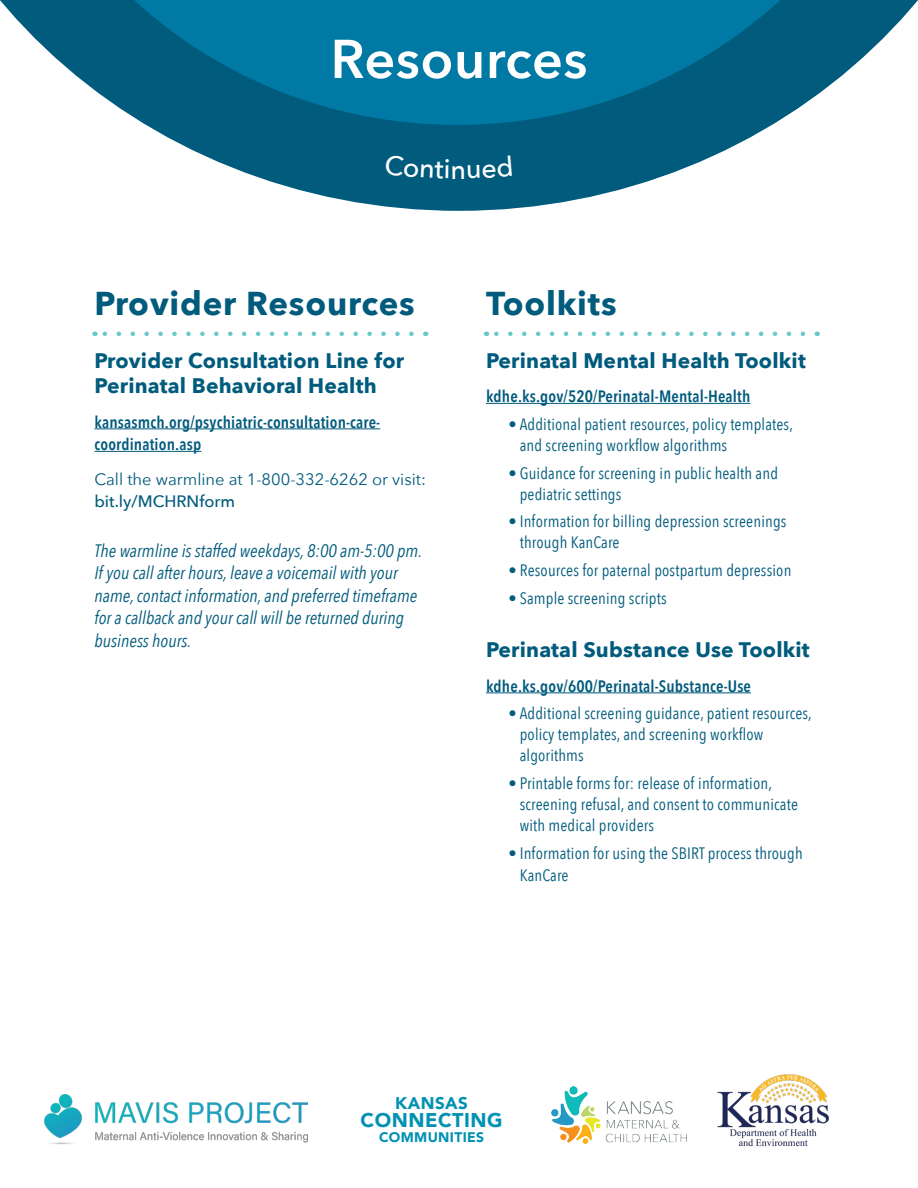
<style>
.page{position:relative;width:918px;height:1188px;background:#fff}
.page>*{position:absolute;margin:0;border:0;box-sizing:border-box;transform-origin:0 0}
.Dates{font:600 54px "Avenir Next";letter-spacing:.01em;color:#fff}
.Section_Head{font:700 33px "Avenir Next";letter-spacing:.025em;color:#005b7c}
.BIt_ly{font:500 27px "Avenir Next";color:#fff}
.SubHead{font:700 21px/25.5px "Avenir Next";letter-spacing:.01em;color:#005b7c}
.t1{font:900 19.8px "Avenir";letter-spacing:.025em;color:#0192b3}
.Footnote{font:italic 18px/22.5px "Avenir Next Condensed";color:#005b7c}
.t2{font:900 16.95px "Avenir";letter-spacing:.025em;color:#0192b3}
.t3{font:16.5px/21px "Avenir Next Condensed";letter-spacing:.01em;color:#005b7c}
.Websites{font:600 16.5px/22.5px "Avenir Next Condensed";letter-spacing:.01em;color:#005b7c}
.Phone{font:16.5px/22.5px "Avenir Next";color:#005b7c}
.t4{font:900 13.95px "Avenir";letter-spacing:.025em;color:#0192b3}
.s1{font-weight:500}
</style>
<div class="page">
<img style="left:44px;top:1094px;width:263px;height:50px">
<img style="left:552px;top:1087px;width:120px;height:56px">
<img style="left:672px;top:1074px;width:157px;height:73px">
<svg style="left:146px;top:125px;width:626px;height:86px;fill:#005b7c"></svg>
<svg style="left:0;top:0;width:918px;height:125px;background:#2380a1"></svg>
<svg style="left:102px;top:332px;width:309px;height:4px"></svg>
<hr style="left:94px;top:428px;width:286px;height:1px;background:#005b7c">
<hr style="left:94px;top:451px;width:107px;height:1px;background:#005b7c">
<svg style="left:494px;top:332px;width:309px;height:4px"></svg>
<hr style="left:486px;top:403px;width:264px;height:1px;background:#005b7c">
<hr style="left:486px;top:692px;width:265px;height:1px;background:#005b7c">
<div style="left:385px;top:155px;width:64px;height:24px;background:#005b7c"></div>
<svg style="left:468px;top:156px;width:44px;height:23px"></svg>
<p class="Dates" style="left:331px;top:13px;width:258px">Resources</p>
<p class="BIt_ly" style="left:450px;top:146px;width:17px">n</p>
<p class="Section_Head" style="left:94px;top:275px;width:322px">Provider Resources</p>
<p class="SubHead" style="left:94px;top:347px;width:311px">Provider Consultation Line for<br>Perinatal Behavioral Health</p>
<p class="Websites" style="left:94px;top:410px;width:287px">kansasmch.org/psychiatric-consultation-care&shy;coordination.asp</p>
<p class="Phone" style="left:94px;top:467px;width:333px">Call the warmline at 1-800-332-6262 or visit: <span class="s1">bit.ly/MCHRNform</span></p>
<p class="Footnote" style="left:94px;top:539px;width:329px">The warmline is staffed weekdays, 8:00 am-5:00 pm.<br>If you call after hours, leave a voicemail with your name, contact information, and preferred timeframe for a callback and your call will be returned during business hours.</p>
<p class="Section_Head" style="left:486px;top:275px;width:132px">Toolkits</p>
<p class="SubHead" style="left:486px;top:347px;width:321px">Perinatal Mental Health Toolkit</p>
<p class="Websites" style="left:486px;top:385px;width:266px">kdhe.ks.gov/520/Perinatal-Mental-Health</p>
<p class="t3" style="left:520px;top:413px;width:275px;text-indent:-11px">• Additional patient resources, policy templates, and screening workflow algorithms</p>
<p class="t3" style="left:520px;top:462px;width:260px;text-indent:-11px">• Guidance for screening in public health and pediatric settings</p>
<p class="t3" style="left:520px;top:510px;width:268px;text-indent:-11px">• Information for billing depression screenings through KanCare</p>
<p class="t3" style="left:508px;top:559px;width:284px">• Resources for paternal postpartum depression</p>
<p class="t3" style="left:508px;top:587px;width:160px">• Sample screening scripts</p>
<p class="SubHead" style="left:486px;top:637px;width:325px">Perinatal Substance Use Toolkit</p>
<p class="Websites" style="left:486px;top:674px;width:267px">kdhe.ks.gov/600/Perinatal-Substance-Use</p>
<p class="t3" style="left:520px;top:702px;width:294px;text-indent:-11px">• Additional screening guidance, patient resources, policy templates, and screening workflow algorithms</p>
<p class="t3" style="left:520px;top:772px;width:280px;text-indent:-11px">• Printable forms for: release of information, screening refusal, and consent to communicate with medical providers</p>
<p class="t3" style="left:520px;top:841px;width:285px;line-height:22.5px;text-indent:-11px">• Information for using the SBIRT process through<br>KanCare</p>
<p class="t2" style="left:395px;top:1088px;width:74px">KANSAS</p>
<p class="t1" style="left:361px;top:1103px;width:143px">CONNECTING</p>
<p class="t4" style="left:379px;top:1125px;width:107px">COMMUNITIES</p>
</div>
